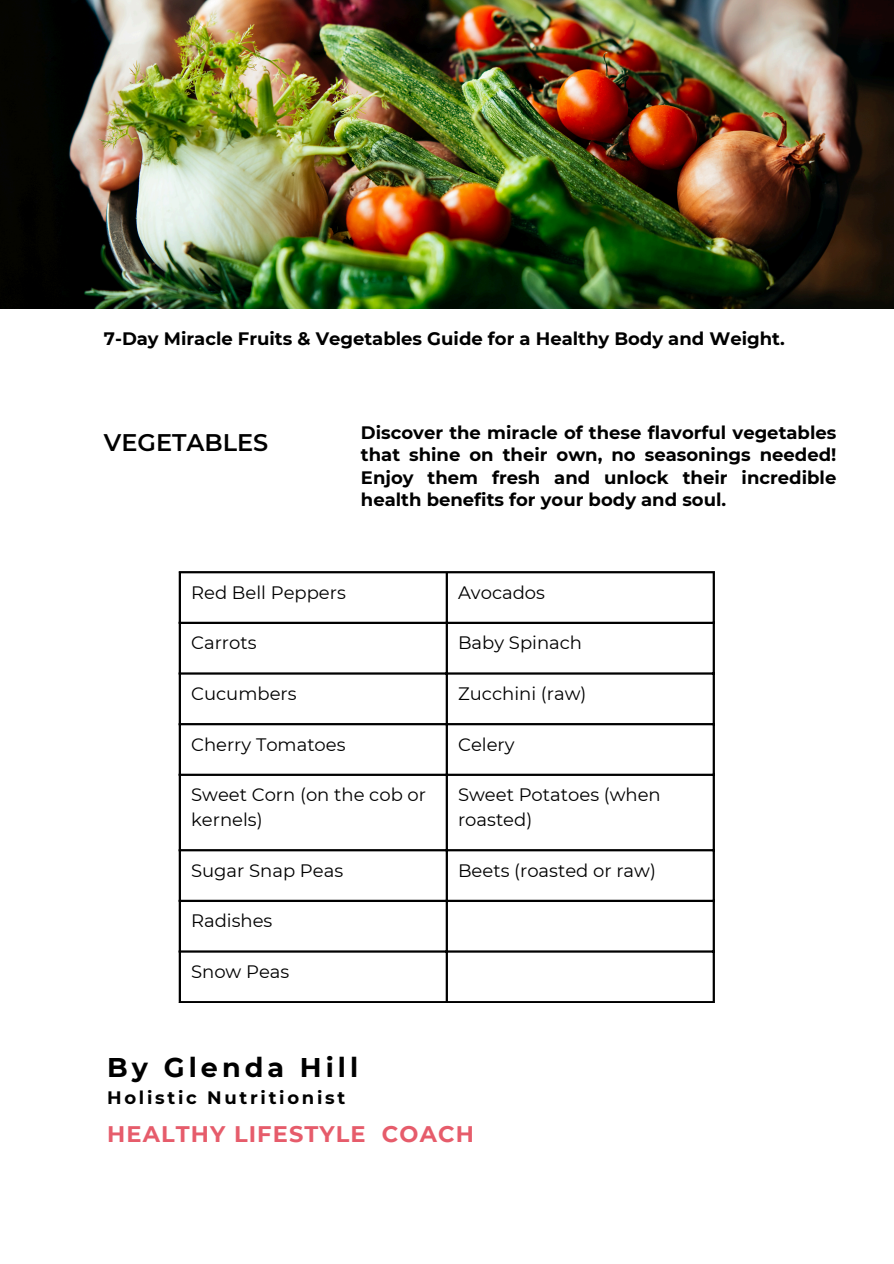
<style>
.page{position:relative;width:894px;height:1264px;background:#fff}
.page>*{position:absolute;margin:0;border:0;box-sizing:border-box;transform-origin:0 0}
.t1{font:700 27px "Montserrat";letter-spacing:.15em;color:#000}
.t2{font:600 24px "Montserrat";color:#000}
.t3{font:700 22.5px "Montserrat";letter-spacing:.05em;color:#e65c6b}
.t4{font:700 18px/22.5px "Montserrat";color:#000;text-align:justify}
.t5{font:18px/24.8px "Montserrat";color:#000}
.t6{font:700 18px "Montserrat";letter-spacing:.15em;color:#000}
</style>
<div class="page">
<img style="left:0;top:0;width:893px;height:309px">
<hr style="left:179px;top:573px;width:2px;height:428px;background:#000">
<hr style="left:445px;top:573px;width:3px;height:428px;background:#000">
<hr style="left:712px;top:573px;width:2px;height:428px;background:#000">
<hr style="left:179px;top:571px;width:535px;height:2px;background:#000">
<hr style="left:179px;top:621px;width:535px;height:3px;background:#000">
<hr style="left:179px;top:672px;width:535px;height:2px;background:#000">
<hr style="left:179px;top:723px;width:535px;height:2px;background:#000">
<hr style="left:179px;top:773px;width:535px;height:3px;background:#000">
<hr style="left:179px;top:849px;width:535px;height:2px;background:#000">
<hr style="left:179px;top:899px;width:535px;height:3px;background:#000">
<hr style="left:179px;top:950px;width:535px;height:2px;background:#000">
<hr style="left:179px;top:1001px;width:535px;height:2px;background:#000">
<p class="t4" style="left:104px;top:327px;width:682px">7-Day Miracle Fruits &amp; Vegetables Guide for a Healthy Body and Weight.</p>
<p class="t2" style="left:104px;top:428px;width:166px">VEGETABLES</p>
<h1 class="t4" style="left:361px;top:421px;width:477px">Discover the miracle of these flavorful vegetables that shine on their own, no seasonings needed!<br>Enjoy them fresh and unlock their incredible health benefits for your body and soul.</h1>
<h1 class="t5" style="left:191px;top:579px;width:156px">Red Bell Peppers</h1>
<p class="t5" style="left:458px;top:579px;width:88px">Avocados</p>
<p class="t5" style="left:191px;top:630px;width:67px">Carrots</p>
<p class="t5" style="left:458px;top:630px;width:125px">Baby Spinach</p>
<p class="t5" style="left:191px;top:681px;width:107px">Cucumbers</p>
<p class="t5" style="left:458px;top:681px;width:130px">Zucchini (raw)</p>
<p class="t5" style="left:191px;top:731px;width:156px">Cherry Tomatoes</p>
<p class="t5" style="left:458px;top:731px;width:58px">Celery</p>
<p class="t5" style="left:191px;top:782px;width:236px">Sweet Corn (on the cob or kernels)</p>
<p class="t5" style="left:458px;top:782px;width:204px">Sweet Potatoes (when roasted)</p>
<p class="t5" style="left:191px;top:857px;width:153px">Sugar Snap Peas</p>
<p class="t5" style="left:458px;top:857px;width:199px">Beets (roasted or raw)</p>
<p class="t5" style="left:191px;top:908px;width:83px">Radishes</p>
<p class="t5" style="left:191px;top:959px;width:100px">Snow Peas</p>
<p class="t1" style="left:107px;top:1051px;width:252px">By Glenda Hill</p>
<p class="t6" style="left:107px;top:1086px;width:239px">Holistic Nutritionist</p>
<p class="t3" style="left:107px;top:1120px;width:368px">HEALTHY LIFESTYLE COACH</p>
</div>
